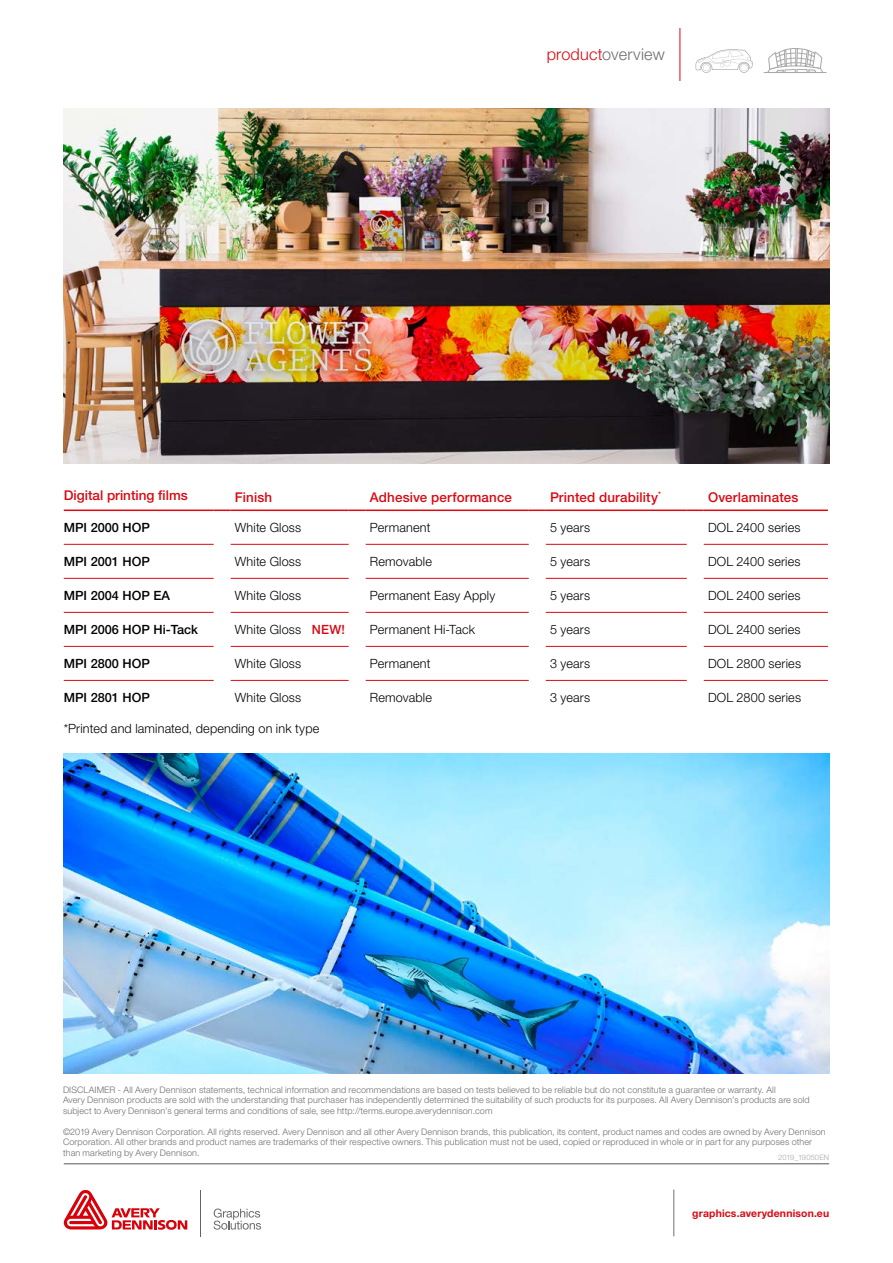
<style>
.page{position:relative;width:893px;height:1263px;background:#fff}
.page>*{position:absolute;margin:0;border:0;box-sizing:border-box;transform-origin:0 0}
.t1{font:300 16.35px "Helvetica Neue LT Std";letter-spacing:.01em;color:#706f6f}
.t2{font:500 13.5px "Helvetica Neue LT Std";letter-spacing:.01em;color:#db0812}
.t3{font:300 12.75px "Helvetica Neue LT Std";letter-spacing:.015em;color:#000}
.t4{font:500 12.75px "Helvetica Neue LT Std";color:#000}
.t5{font:700 10.5px "Helvetica Neue LT Std";letter-spacing:.015em;color:#db0812}
.t6{font:300 9px/10.5px "Helvetica Neue LT Std";letter-spacing:.015em;color:#706f6f}
.t7{font:300 7.5px "Helvetica Neue LT Std";letter-spacing:.015em;color:#a8a8a7}
.s1{color:#db0812}
.s2{font-weight:500;color:#db0812}
</style>
<div class="page">
<hr style="left:64px;top:1163px;width:765px;height:1px;background:#575756">
<hr style="left:674px;top:1189px;width:1px;height:47px;background:#706f6f">
<hr style="left:201px;top:1190px;width:1px;height:46px;background:#626261">
<svg style="left:64px;top:1189px;width:123px;height:41px"></svg>
<svg style="left:214px;top:1208px;width:47px;height:22px"></svg>
<svg style="left:695px;top:49px;width:58px;height:24px"></svg>
<svg style="left:767px;top:48px;width:56px;height:24px"></svg>
<hr style="left:764px;top:72px;width:62px;height:1px;background:#a7a8a8">
<hr style="left:680px;top:28px;width:1px;height:53px;background:#db0812">
<img style="left:64px;top:109px;width:765px;height:354px">
<img style="left:64px;top:754px;width:765px;height:319px">
<hr style="left:64px;top:509px;width:150px;height:2px;background:#db0812">
<svg style="left:214px;top:509px;width:17px;height:2px"></svg>
<hr style="left:231px;top:509px;width:118px;height:2px;background:#db0812">
<svg style="left:349px;top:509px;width:17px;height:2px"></svg>
<hr style="left:366px;top:509px;width:163px;height:2px;background:#db0812">
<svg style="left:529px;top:509px;width:17px;height:2px"></svg>
<hr style="left:546px;top:509px;width:141px;height:2px;background:#db0812">
<svg style="left:687px;top:509px;width:17px;height:2px"></svg>
<hr style="left:704px;top:509px;width:124px;height:2px;background:#db0812">
<hr style="left:64px;top:544px;width:150px;height:1px;background:#db0812">
<hr style="left:231px;top:544px;width:118px;height:1px;background:#db0812">
<hr style="left:366px;top:544px;width:163px;height:1px;background:#db0812">
<hr style="left:546px;top:544px;width:141px;height:1px;background:#db0812">
<hr style="left:704px;top:544px;width:124px;height:1px;background:#db0812">
<hr style="left:64px;top:578px;width:150px;height:1px;background:#db0812">
<hr style="left:64px;top:612px;width:150px;height:1px;background:#db0812">
<hr style="left:231px;top:578px;width:118px;height:1px;background:#db0812">
<hr style="left:231px;top:612px;width:118px;height:1px;background:#db0812">
<hr style="left:366px;top:578px;width:163px;height:1px;background:#db0812">
<hr style="left:366px;top:612px;width:163px;height:1px;background:#db0812">
<hr style="left:546px;top:578px;width:141px;height:1px;background:#db0812">
<hr style="left:546px;top:612px;width:141px;height:1px;background:#db0812">
<hr style="left:704px;top:578px;width:124px;height:1px;background:#db0812">
<hr style="left:704px;top:612px;width:124px;height:1px;background:#db0812">
<hr style="left:64px;top:646px;width:150px;height:1px;background:#db0812">
<hr style="left:231px;top:646px;width:118px;height:1px;background:#db0812">
<hr style="left:366px;top:646px;width:163px;height:1px;background:#db0812">
<hr style="left:546px;top:646px;width:141px;height:1px;background:#db0812">
<hr style="left:704px;top:646px;width:124px;height:1px;background:#db0812">
<hr style="left:64px;top:680px;width:150px;height:1px;background:#db0812">
<hr style="left:231px;top:680px;width:118px;height:1px;background:#db0812">
<hr style="left:366px;top:680px;width:163px;height:1px;background:#db0812">
<hr style="left:546px;top:680px;width:141px;height:1px;background:#db0812">
<hr style="left:704px;top:680px;width:124px;height:1px;background:#db0812">
<h1 class="t1" style="left:547px;top:44px;width:120px"><span class="s1">product</span>overview</h1>
<h2 class="t2" style="left:64px;top:487px;width:126px">Digital printing films</h2>
<h2 class="t2" style="left:235px;top:489px;width:39px">Finish</h2>
<h2 class="t2" style="left:370px;top:489px;width:144px">Adhesive performance</h2>
<h2 class="t2" style="left:550px;top:489px;width:113px">Printed durability<sup>*</sup></h2>
<h2 class="t2" style="left:708px;top:489px;width:92px">Overlaminates</h2>
<h3 class="t4" style="left:64px;top:520px;width:88px">MPI 2000 HOP</h3>
<h3 class="t3" style="left:235px;top:520px;width:68px">White Gloss</h3>
<h3 class="t3" style="left:370px;top:520px;width:62px">Permanent</h3>
<h3 class="t3" style="left:550px;top:520px;width:42px">5 years</h3>
<h3 class="t3" style="left:708px;top:520px;width:94px">DOL 2400 series</h3>
<h3 class="t4" style="left:64px;top:554px;width:88px">MPI 2001 HOP</h3>
<h3 class="t3" style="left:235px;top:553px;width:68px">White Gloss</h3>
<h3 class="t3" style="left:370px;top:553px;width:64px">Removable</h3>
<h3 class="t3" style="left:550px;top:553px;width:42px">5 years</h3>
<h3 class="t3" style="left:708px;top:553px;width:94px">DOL 2400 series</h3>
<h3 class="t4" style="left:64px;top:588px;width:108px">MPI 2004 HOP EA</h3>
<h3 class="t3" style="left:235px;top:587px;width:68px">White Gloss</h3>
<h3 class="t3" style="left:370px;top:587px;width:127px">Permanent Easy Apply</h3>
<h3 class="t3" style="left:550px;top:587px;width:42px">5 years</h3>
<h3 class="t3" style="left:708px;top:587px;width:94px">DOL 2400 series</h3>
<h3 class="t4" style="left:64px;top:622px;width:136px">MPI 2006 HOP Hi-Tack</h3>
<h3 class="t3" style="left:235px;top:622px;width:112px">White Gloss <span class="s2">NEW!</span></h3>
<h3 class="t3" style="left:370px;top:622px;width:107px">Permanent Hi-Tack</h3>
<h3 class="t3" style="left:550px;top:622px;width:42px">5 years</h3>
<h3 class="t3" style="left:708px;top:622px;width:94px">DOL 2400 series</h3>
<h3 class="t4" style="left:64px;top:656px;width:88px">MPI 2800 HOP</h3>
<h3 class="t3" style="left:235px;top:656px;width:68px">White Gloss</h3>
<h3 class="t3" style="left:370px;top:656px;width:62px">Permanent</h3>
<h3 class="t3" style="left:550px;top:656px;width:42px">3 years</h3>
<h3 class="t3" style="left:708px;top:656px;width:95px">DOL 2800 series</h3>
<h3 class="t4" style="left:64px;top:690px;width:88px">MPI 2801 HOP</h3>
<h3 class="t3" style="left:235px;top:690px;width:68px">White Gloss</h3>
<h3 class="t3" style="left:370px;top:690px;width:64px">Removable</h3>
<h3 class="t3" style="left:550px;top:690px;width:42px">3 years</h3>
<h3 class="t3" style="left:708px;top:690px;width:95px">DOL 2800 series</h3>
<h3 class="t3" style="left:64px;top:721px;width:257px">*Printed and laminated, depending on ink type</h3>
<p class="t6" style="left:63px;top:1084px;width:748px">DISCLAIMER - All Avery Dennison statements, technical information and recommendations are based on tests believed to be reliable but do not constitute a guarantee or warranty. All<br>Avery Dennison products are sold with the understanding that purchaser has independently determined the suitability of such products for its purposes. All Avery Dennison’s products are sold subject to Avery Dennison’s general terms and conditions of sale, see http://terms.europe.averydennison.com</p>
<p class="t6" style="left:63px;top:1126px;width:764px">©2019 Avery Dennison Corporation. All rights reserved. Avery Dennison and all other Avery Dennison brands, this publication, its content, product names and codes are owned by Avery Dennison<br>Corporation. All other brands and product names are trademarks of their respective owners. This publication must not be used, copied or reproduced in whole or in part for any purposes other than marketing by Avery Dennison.</p>
<p class="t7" style="left:778px;top:1153px;width:53px">2019_19050EN</p>
<p class="t5" style="left:692px;top:1207px;width:138px">graphics.averydennison.eu</p>
</div>
